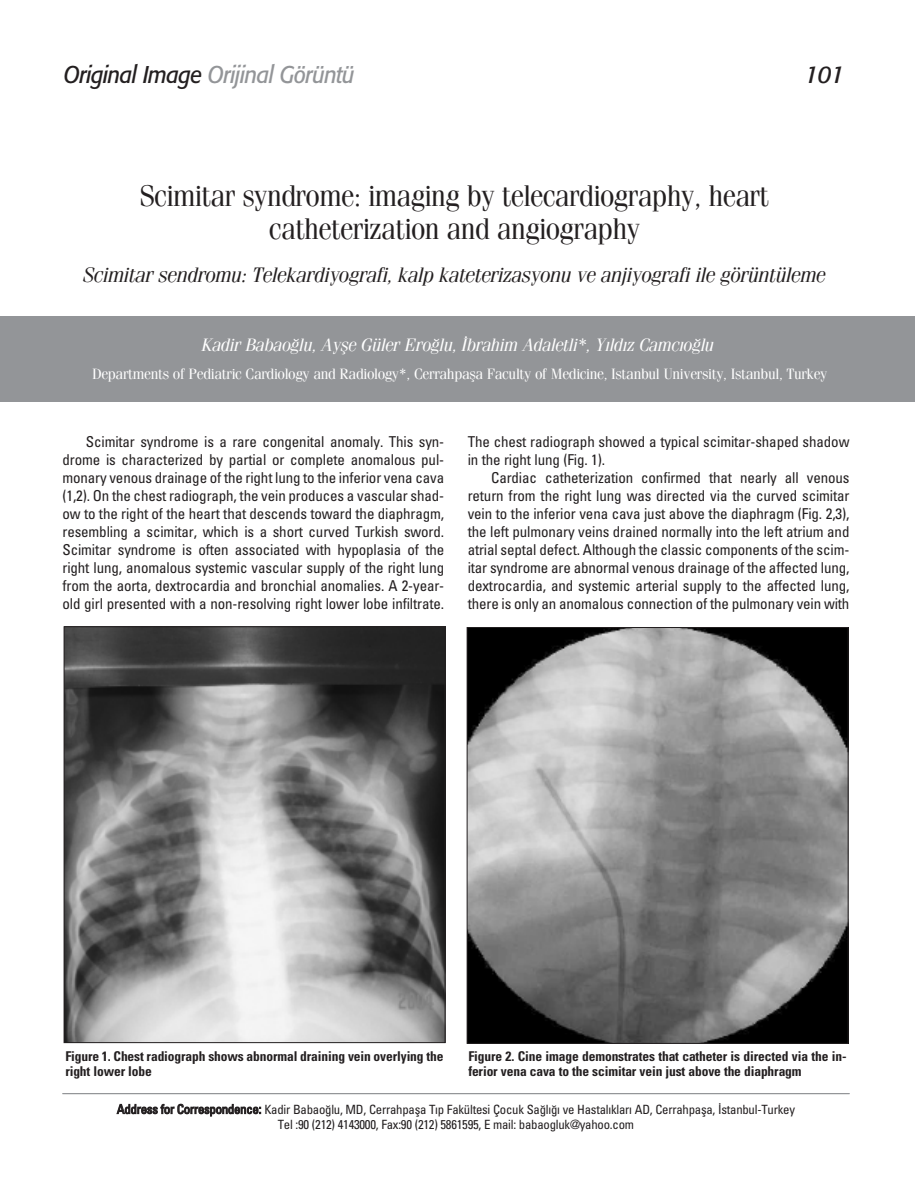
<style>
.page{position:relative;width:915px;height:1191px;background:#fff}
.page>*{position:absolute;margin:0;border:0;box-sizing:border-box;transform-origin:0 0}
.t1{font:30px/33px "Fenice";letter-spacing:-.02em;color:#231f20;text-align:center;scale:.96 1}
.t2{font:italic 24px "Formata";letter-spacing:-.03em;color:#939598;scale:.9 1}
.t3{font:italic 24px "Formata";color:#231f20}
.t4{font:italic 21px "Fenice";letter-spacing:-.02em;color:#231f20}
.t5{font:italic 18px "Fenice";letter-spacing:-.02em;color:#fff}
.t6{font:condensed 15px/18px "Univers";letter-spacing:-.01em;color:#231f20;text-align:justify}
.t7{font:15px "Fenice";letter-spacing:-.02em;color:#fff}
.t8{font:700 condensed 13.5px/15px "Univers";letter-spacing:-.01em;color:#231f20}
.t9{font:condensed 12.75px/15px "Univers";letter-spacing:-.02em;color:#231f20;text-align:center}
.s1{color:#231f20}
</style>
<div class="page">
<div style="left:0;top:317px;width:914px;height:85px;background:#939598"></div>
<hr style="left:62px;top:1093px;width:787px;height:1px;background:#939598">
<img style="left:66px;top:628px;width:377px;height:412px">
<div style="left:64px;top:626px;width:381px;height:416px;border:1px solid #231f20"></div>
<img style="left:468px;top:629px;width:378px;height:412px">
<h2 class="t2" style="left:64px;top:64px;width:325px"><span class="s1">Original Image</span> Orijinal Görüntü</h2>
<h2 class="t3" style="left:804px;top:64px;width:41px">101</h2>
<h1 class="t1" style="left:140px;top:181px;width:656px">Scimitar syndrome: imaging by telecardiography, heart catheterization and angiography</h1>
<h3 class="t4" style="left:83px;top:268px;width:744px">Scimitar sendromu: Telekardiyografi, kalp kateterizasyonu ve anjiyografi ile görüntüleme</h3>
<p class="t5" style="left:201px;top:339px;width:514px">Kadir Babao¤lu, Ayfle Güler Ero¤lu, ‹brahim Adaletli*, Y›ld›z Camc›o¤lu</p>
<p class="t7" style="left:92px;top:369px;width:736px">Departments of Pediatric Cardiology and Radiology*, Cerrahpafla Faculty of Medicine, Istanbul University, Istanbul, Turkey</p>
<p class="t6" style="left:62px;top:434px;width:383px;text-indent:23px">Scimitar syndrome is a rare congenital anomaly. This syn&shy;drome is characterized by partial or complete anomalous pul&shy;monary venous drainage of the right lung to the inferior vena cava (1,2). On the chest radiograph, the vein produces a vascular shad&shy;ow to the right of the heart that descends toward the diaphragm, resembling a scimitar, which is a short curved Turkish sword.<br>Scimitar syndrome is often associated with hypoplasia of the right lung, anomalous systemic vascular supply of the right lung from the aorta, dextrocardia and bronchial anomalies. A 2-year&shy;old girl presented with a non-resolving right lower lobe infiltrate.</p>
<p class="t6" style="left:467px;top:434px;width:383px">The chest radiograph showed a typical scimitar-shaped shadow in the right lung (Fig. 1).</p>
<p class="t6" style="left:467px;top:470px;width:383px;text-indent:23px">Cardiac catheterization confirmed that nearly all venous return from the right lung was directed via the curved scimitar vein to the inferior vena cava just above the diaphragm (Fig. 2,3), the left pulmonary veins drained normally into the left atrium and atrial septal defect. Although the classic components of the scim&shy;itar syndrome are abnormal venous drainage of the affected lung, dextrocardia, and systemic arterial supply to the affected lung, there is only an anomalous connection of the pulmonary vein with</p>
<p class="t8" style="left:65px;top:1049px;width:379px">Figure 1. Chest radiograph shows abnormal draining vein overlying the right lower lobe</p>
<p class="t8" style="left:468px;top:1049px;width:379px">Figure 2. Cine image demonstrates that catheter is directed via the in&shy;ferior vena cava to the scimitar vein just above the diaphragm</p>
<p class="t9" style="left:117px;top:1102px;width:679px">Address for Correspondence: Kadir Babao¤lu, MD, Cerrahpafla T›p Fakültesi Çocuk Sa¤l›¤› ve Hastal›klar› AD, Cerrahpafla, ‹stanbul-Turkey<br>Tel :90 (212) 4143000, Fax:90 (212) 5861595, E mail: babaogluk@yahoo.com</p>
</div>
